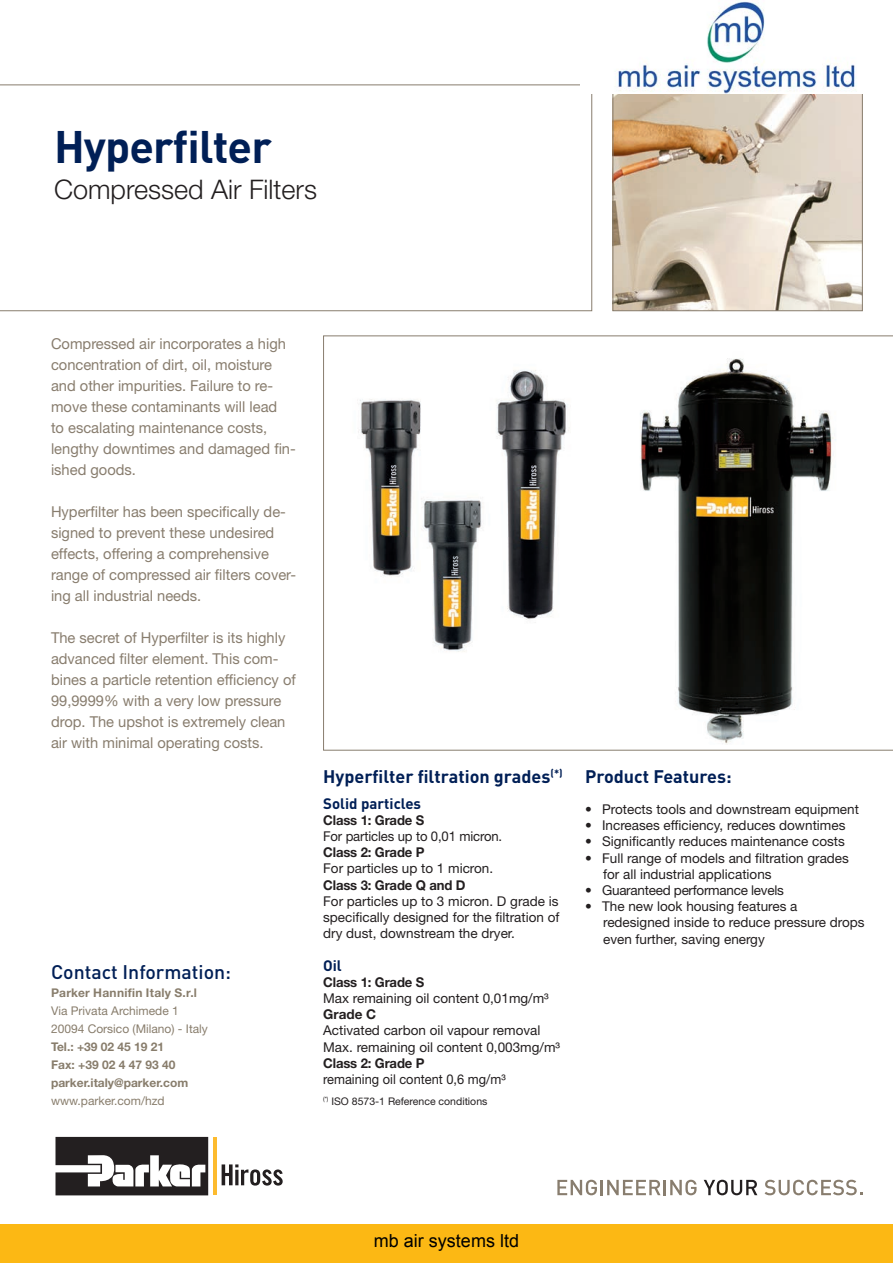
<style>
.page{position:relative;width:893px;height:1263px;background:#fff}
.page>*{position:absolute;margin:0;border:0;box-sizing:border-box;transform-origin:0 0}
.t1{font:700 45px "DINOT";letter-spacing:-.02em;color:#001f56}
.t2{font:300 27px "Helvetica Neue LT Std";color:#231f20}
.t3{font:500 19.5px "DINOT";color:#001f56}
.t4{font:700 18px "DINOT";color:#001f56}
.t5{font:18px "Arial";color:#000}
.t6{font:15px/21px "Helvetica Neue LT Std";color:#887d6e}
.t7{font:700 15px "DINOT";color:#001f56}
.t8{font:13.5px/16.2px "Helvetica Neue LT Std";color:#231f20}
.t9{font:700 13.5px "Helvetica Neue LT Std";letter-spacing:-.01em;color:#231f20}
.t10{font:13.5px "Helvetica Neue LT Std";letter-spacing:-.02em;color:#231f20}
.t11{font:13.5px "Helvetica Neue LT Std";color:#231f20;scale:.95 1}
.t12{font:12px/18px "Helvetica Neue LT Std";color:#887d6c}
.t13{font:700 12px/18px "Helvetica Neue LT Std";color:#887d6c}
.t14{font:700 12px "Helvetica Neue LT Std";letter-spacing:.025em;color:#887d6c}
.t15{font:10.5px "Helvetica Neue LT Std";color:#231f20}
</style>
<div class="page">
<svg style="left:222px;top:1164px;width:61px;height:21px"></svg>
<svg style="left:56px;top:1137px;width:152px;height:58px"></svg>
<hr style="left:213px;top:1138px;width:3px;height:57px;background:#fdbb2e">
<div style="left:0;top:1225px;width:893px;height:38px;background:#fcb814"></div>
<svg style="left:557px;top:1180px;width:140px;height:15px"></svg>
<svg style="left:704px;top:1180px;width:53px;height:15px"></svg>
<svg style="left:765px;top:1180px;width:97px;height:15px"></svg>
<svg style="left:0;top:85px;width:592px;height:226px"></svg>
<img style="left:614px;top:94px;width:247px;height:215px">
<div style="left:612px;top:58px;width:251px;height:253px;border:1px solid #887d6e"></div>
<svg style="left:323px;top:335px;width:570px;height:415px"></svg>
<img style="left:342px;top:341px;width:527px;height:403px">
<img style="left:580px;top:1px;width:283px;height:93px">
<h1 class="t1" style="left:54px;top:116px;width:219px">Hyperfilter</h1>
<h2 class="t2" style="left:54px;top:173px;width:265px">Compressed Air Filters</h2>
<p class="t6" style="left:51px;top:333px;width:246px">Compressed air incorporates a high concentration of dirt, oil, moisture and other impurities. Failure to re&shy;move these contaminants will lead<br>to escalating maintenance costs, lengthy downtimes and damaged fin&shy;ished goods.</p>
<p class="t6" style="left:51px;top:501px;width:247px">Hyperfilter has been specifically de&shy;signed to prevent these undesired effects, offering a comprehensive range of compressed air filters cover&shy;ing all industrial needs.</p>
<p class="t6" style="left:51px;top:627px;width:246px">The secret of Hyperfilter is its highly advanced filter element. This com&shy;bines a particle retention efficiency of 99,9999% with a very low pressure drop. The upshot is extremely clean air with minimal operating costs.</p>
<h3 class="t3" style="left:51px;top:959px;width:182px">Contact Information:</h3>
<p class="t14" style="left:51px;top:985px;width:147px">Parker Hannifin Italy S.r.l</p>
<p class="t12" style="left:51px;top:1001px;width:158px">Via Privata Archimede 1<br>20094 Corsico (Milano) - Italy</p>
<p class="t13" style="left:51px;top:1037px;width:139px">Tel.: +39 02 45 19 21<br>Fax: +39 02 4 47 93 40 parker.italy@parker.com</p>
<p class="t12" style="left:51px;top:1091px;width:115px">www.parker.com/hzd</p>
<p class="t4" style="left:323px;top:764px;width:241px">Hyperfilter filtration grades<sup>(*)</sup></p>
<p class="t7" style="left:323px;top:793px;width:99px">Solid particles</p>
<p class="t9" style="left:323px;top:811px;width:103px">Class 1: Grade S</p>
<p class="t8" style="left:323px;top:828px;width:181px">For particles up to 0,01 micron.</p>
<p class="t9" style="left:323px;top:844px;width:103px">Class 2: Grade P</p>
<p class="t8" style="left:323px;top:860px;width:172px">For particles up to 1 micron.</p>
<p class="t9" style="left:323px;top:876px;width:144px">Class 3: Grade Q and D</p>
<p class="t8" style="left:323px;top:893px;width:238px;text-align:justify">For particles up to 3 micron. D grade is specifically designed for the filtration of dry dust, downstream the dryer.</p>
<p class="t7" style="left:323px;top:955px;width:20px">Oil</p>
<p class="t9" style="left:323px;top:973px;width:103px">Class 1: Grade S</p>
<p class="t8" style="left:323px;top:990px;width:227px">Max remaining oil content 0,01mg/m³</p>
<p class="t9" style="left:323px;top:1006px;width:55px">Grade C</p>
<p class="t8" style="left:323px;top:1022px;width:238px">Activated carbon oil vapour removal<br>Max. remaining oil content 0,003mg/m³</p>
<p class="t9" style="left:323px;top:1054px;width:103px">Class 2: Grade P</p>
<p class="t11" style="left:323px;top:1071px;width:194px">remaining oil content 0,6 mg/m³</p>
<p class="t15" style="left:323px;top:1095px;width:166px"><sup>(*)</sup> ISO 8573-1 Reference conditions</p>
<p class="t4" style="left:585px;top:765px;width:148px">Product Features:</p>
<p class="t8" style="left:585px;top:801px;width:275px">• Protects tools and downstream equipment</p>
<p class="t8" style="left:585px;top:817px;width:262px">• Increases efficiency, reduces downtimes</p>
<p class="t8" style="left:585px;top:833px;width:261px">• Significantly reduces maintenance costs</p>
<p class="t8" style="left:603px;top:849px;width:247px;text-indent:-18px">• Full range of models and filtration grades for all industrial applications</p>
<p class="t10" style="left:585px;top:882px;width:200px">• Guaranteed performance levels</p>
<p class="t8" style="left:603px;top:898px;width:263px;text-indent:-18px">• The new look housing features a redesigned inside to reduce pressure drops even further, saving energy</p>
<p class="t5" style="left:374px;top:1228px;width:147px">mb air systems ltd</p>
</div>
